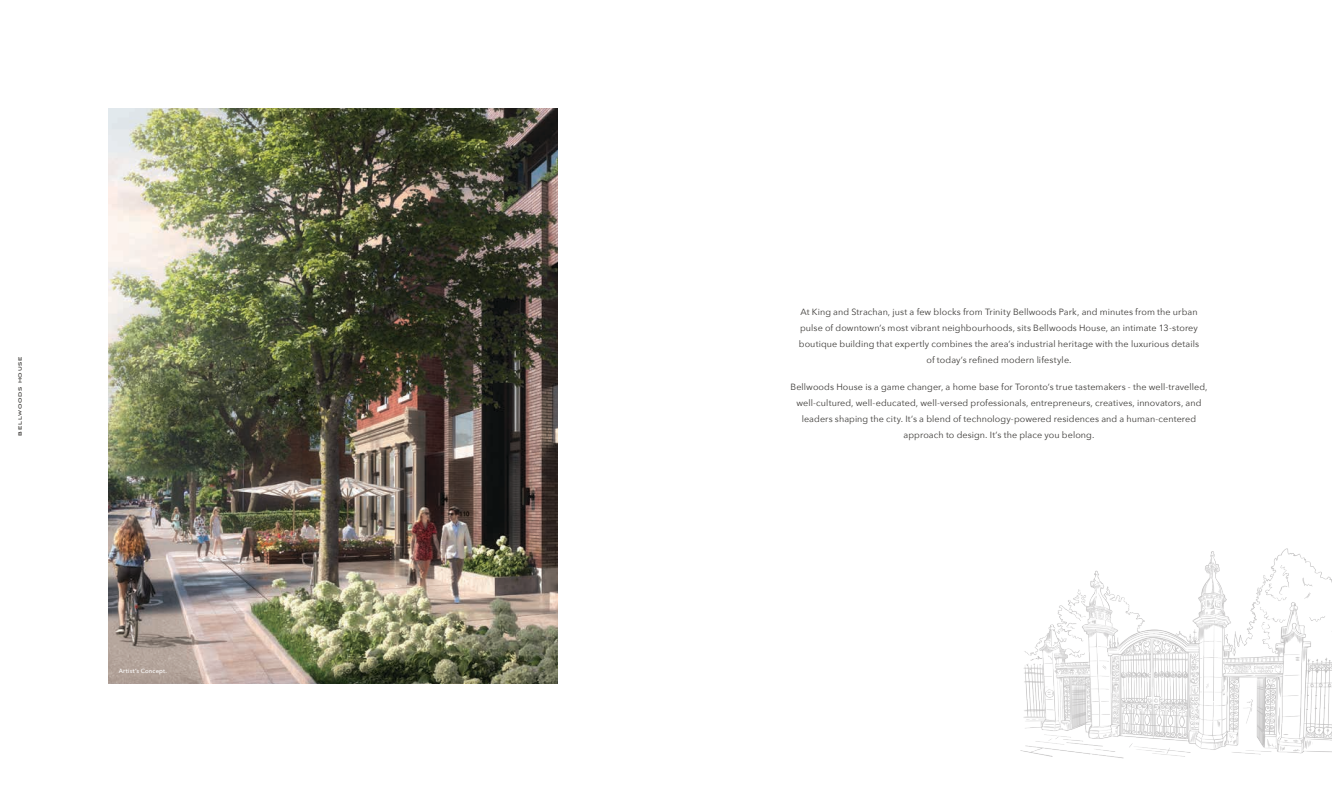
<style>
.page{position:relative;width:1332px;height:792px;background:#fff}
.page>*{position:absolute;margin:0;border:0;box-sizing:border-box;transform-origin:0 0}
.bellwoods_body{font:9px/16px "Avenir Next";letter-spacing:.01em;color:#3b3936;text-align:center}
.t1{font:500 6px "Avenir Next";letter-spacing:.03em;color:#fff}
.t2{font:700 6px "Aviano Sans";letter-spacing:.14em;color:#3b3936}
</style>
<div class="page">
<img style="left:1020px;top:548px;width:312px;height:211px">
<img style="left:108px;top:108px;width:450px;height:576px">
<p class="t2" style="left:17px;top:436px;width:81px;rotate:-90deg">BELLWOODS HOUSE</p>
<p class="t1" style="left:119px;top:666px;width:50px">Artist’s Concept.</p>
<p class="bellwoods_body" style="left:799px;top:303px;width:402px">At King and Strachan, just a few blocks from Trinity Bellwoods Park, and minutes from the urban pulse of downtown’s most vibrant neighbourhoods, sits Bellwoods House, an intimate 13-storey boutique building that expertly combines the area’s industrial heritage with the luxurious details of today’s refined modern lifestyle.</p>
<p class="bellwoods_body" style="left:791px;top:378px;width:418px">Bellwoods House is a game changer, a home base for Toronto’s true tastemakers - the well-travelled, well-cultured, well-educated, well-versed professionals, entrepreneurs, creatives, innovators, and leaders shaping the city. It’s a blend of technology-powered residences and a human-centered approach to design. It’s the place you belong.</p>
</div>
